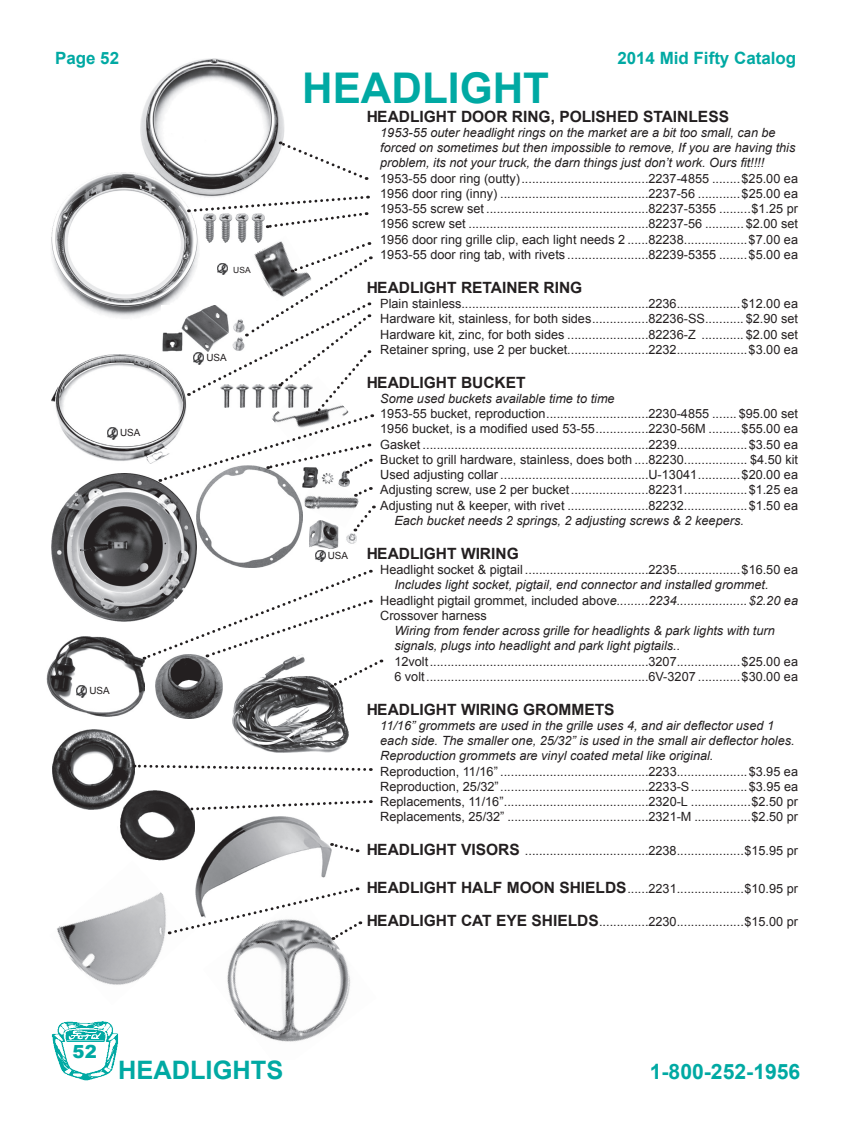
<style>
.page{position:relative;width:864px;height:1134px;background:#fff}
.page>*{position:absolute;margin:0;border:0;box-sizing:border-box;transform-origin:0 0}
.t1{font:700 42.3px "Arial";color:#00a9a3}
.t2{font:700 25.35px "Arial";color:#00a9a3}
.t3{font:700 21.15px "Arial";color:#00a9a3}
.t4{font:900 18px "Arial";color:#00a9a3}
.t5{font:700 16.95px "Arial";color:#00a9a3}
.t6{font:700 15.6px "Arial";color:#231f20}
.t7{font:12.75px/15.3px "Arial";color:#231f20;text-align:justify}
.t8{font:italic 12.75px/15.3px "Arial";color:#231f20}
.t9{font:9.9px "Arial";color:#231f20}
.t10{font:8.4px "Arial";color:#231f20}
.s1{font-style:normal}
.s2{font-weight:700;font-size:15.6px}
</style>
<div class="page">
<img style="left:120px;top:791px;width:75px;height:70px">
<img style="left:52px;top:730px;width:82px;height:79px">
<img style="left:140px;top:59px;width:145px;height:136px">
<img style="left:51px;top:173px;width:149px;height:144px">
<img style="left:205px;top:229px;width:58px;height:13px">
<img style="left:250px;top:236px;width:32px;height:6px">
<img style="left:51px;top:354px;width:108px;height:110px">
<svg style="left:279px;top:140px;width:88px;height:40px"></svg>
<svg style="left:188px;top:195px;width:181px;height:34px"></svg>
<img style="left:51px;top:474px;width:145px;height:147px">
<img style="left:196px;top:498px;width:106px;height:69px">
<img style="left:301px;top:498px;width:58px;height:30px">
<img style="left:155px;top:689px;width:68px;height:29px">
<img style="left:233px;top:689px;width:116px;height:64px">
<img style="left:46px;top:637px;width:98px;height:80px">
<img style="left:195px;top:817px;width:137px;height:70px">
<img style="left:57px;top:892px;width:112px;height:93px">
<img style="left:227px;top:921px;width:136px;height:121px">
<svg style="left:143px;top:570px;width:239px;height:119px"></svg>
<svg style="left:134px;top:763px;width:237px;height:9px"></svg>
<svg style="left:185px;top:799px;width:186px;height:13px"></svg>
<svg style="left:331px;top:842px;width:27px;height:11px"></svg>
<svg style="left:169px;top:887px;width:192px;height:54px"></svg>
<img style="left:309px;top:520px;width:48px;height:29px">
<svg style="left:315px;top:550px;width:10px;height:12px"></svg>
<svg style="left:353px;top:506px;width:21px;height:26px"></svg>
<svg style="left:77px;top:686px;width:10px;height:11px"></svg>
<svg style="left:107px;top:428px;width:11px;height:11px"></svg>
<svg style="left:159px;top:242px;width:214px;height:256px"></svg>
<img style="left:51px;top:1021px;width:67px;height:60px">
<h3 class="t5" style="left:55px;top:47px;width:66px">Page 52</h3>
<p class="t9" style="left:120px;top:426px;width:22px">USA</p>
<p class="t9" style="left:90px;top:684px;width:22px">USA</p>
<p class="t10" style="left:233px;top:264px;width:19px">USA</p>
<p class="t9" style="left:206px;top:351px;width:22px">USA</p>
<h1 class="t1" style="left:302px;top:60px;width:249px">HEADLIGHT</h1>
<h3 class="t5" style="left:617px;top:47px;width:180px">2014 Mid Fifty Catalog</h3>
<p class="t9" style="left:328px;top:549px;width:22px">USA</p>
<p class="t6" style="left:366px;top:106px;width:364px">HEADLIGHT DOOR RING, POLISHED STAINLESS</p>
<p class="t8" style="left:380px;top:125px;width:417px">1953-55 outer headlight rings on the market are a bit too small, can be forced on sometimes but then impossible to remove, If you are having this problem, its not your truck, the darn things just don’t work. Ours fit!!!!</p>
<p class="t7" style="left:380px;top:171px;width:419px">1953-55 door ring (outty)....................................2237-4855 ........$25.00 ea 1956 door ring (inny) ..........................................2237-56 ............$25.00 ea 1953-55 screw set ..............................................82237-5355 .........$1.25 pr 1956 screw set ...................................................82237-56 ........... $2.00 set 1956 door ring grille clip, each light needs 2 ......82238..................$7.00 ea 1953-55 door ring tab, with rivets .......................82239-5355 ........$5.00 ea</p>
<p class="t6" style="left:366px;top:277px;width:218px">HEADLIGHT RETAINER RING</p>
<p class="t7" style="left:380px;top:296px;width:419px">Plain stainless.....................................................2236..................$12.00 ea Hardware kit, stainless, for both sides................82236-SS........... $2.90 set Hardware kit, zinc, for both sides .......................82236-Z ............ $2.00 set Retainer spring, use 2 per bucket.......................2232....................$3.00 ea</p>
<p class="t6" style="left:366px;top:372px;width:161px">HEADLIGHT BUCKET</p>
<p class="t8" style="left:380px;top:391px;width:236px">Some used buckets available time to time</p>
<p class="t7" style="left:380px;top:406px;width:419px">1953-55 bucket, reproduction.............................2230-4855 ....... $95.00 set 1956 bucket, is a modified used 53-55...............2230-56M .........$55.00 ea Gasket ................................................................2239....................$3.50 ea Bucket to grill hardware, stainless, does both ....82230.................. $4.50 kit Used adjusting collar ..........................................U-13041............$20.00 ea Adjusting screw, use 2 per bucket......................82231..................$1.25 ea Adjusting nut &amp; keeper, with rivet .......................82232..................$1.50 ea</p>
<p class="t8" style="left:394px;top:513px;width:351px">Each bucket needs 2 springs, 2 adjusting screws &amp; 2 keepers.</p>
<p class="t6" style="left:366px;top:543px;width:154px">HEADLIGHT WIRING</p>
<p class="t7" style="left:380px;top:562px;width:419px">Headlight socket &amp; pigtail ...................................2235..................$16.50 ea</p>
<p class="t8" style="left:380px;top:577px;width:419px;text-indent:14px">Includes light socket, pigtail, end connector and installed grommet.<br><span class="s1">Headlight pigtail grommet, included abov</span>e.........2234....................$2.20 ea<br><span class="s1">Crossover harness</span></p>
<p class="t8" style="left:394px;top:623px;width:382px">Wiring from fender across grille for headlights &amp; park lights with turn signals, plugs into headlight and park light pigtails..</p>
<p class="t7" style="left:394px;top:654px;width:405px">12volt..............................................................3207..................$25.00 ea<br>6 volt...............................................................6V-3207 ............$30.00 ea</p>
<p class="t6" style="left:366px;top:699px;width:250px">HEADLIGHT WIRING GROMMETS</p>
<p class="t8" style="left:380px;top:718px;width:416px">11/16” grommets are used in the grille uses 4, and air deflector used 1 each side. The smaller one, 25/32” is used in the small air deflector holes.<br>Reproduction grommets are vinyl coated metal like original.</p>
<p class="t7" style="left:380px;top:764px;width:419px">Reproduction, 11/16” ..........................................2233....................$3.95 ea Reproduction, 25/32”..........................................2233-S................$3.95 ea Replacements, 11/16”.........................................2320-L .................$2.50 pr Replacements, 25/32” ........................................2321-M ................$2.50 pr</p>
<p class="t7" style="left:366px;top:843px;width:433px"><span class="s2">HEADLIGHT VISORS</span> ...................................2238...................$15.95 pr</p>
<p class="t7" style="left:366px;top:881px;width:433px"><span class="s2">HEADLIGHT HALF MOON SHIELDS</span>......2231...................$10.95 pr</p>
<p class="t7" style="left:366px;top:914px;width:433px"><span class="s2">HEADLIGHT CAT EYE SHIELDS</span>..............2230...................$15.00 pr</p>
<h3 class="t4" style="left:73px;top:1039px;width:26px">52</h3>
<h2 class="t2" style="left:118px;top:1053px;width:167px">HEADLIGHTS</h2>
<h3 class="t3" style="left:650px;top:1058px;width:152px">1-800-252-1956</h3>
</div>
